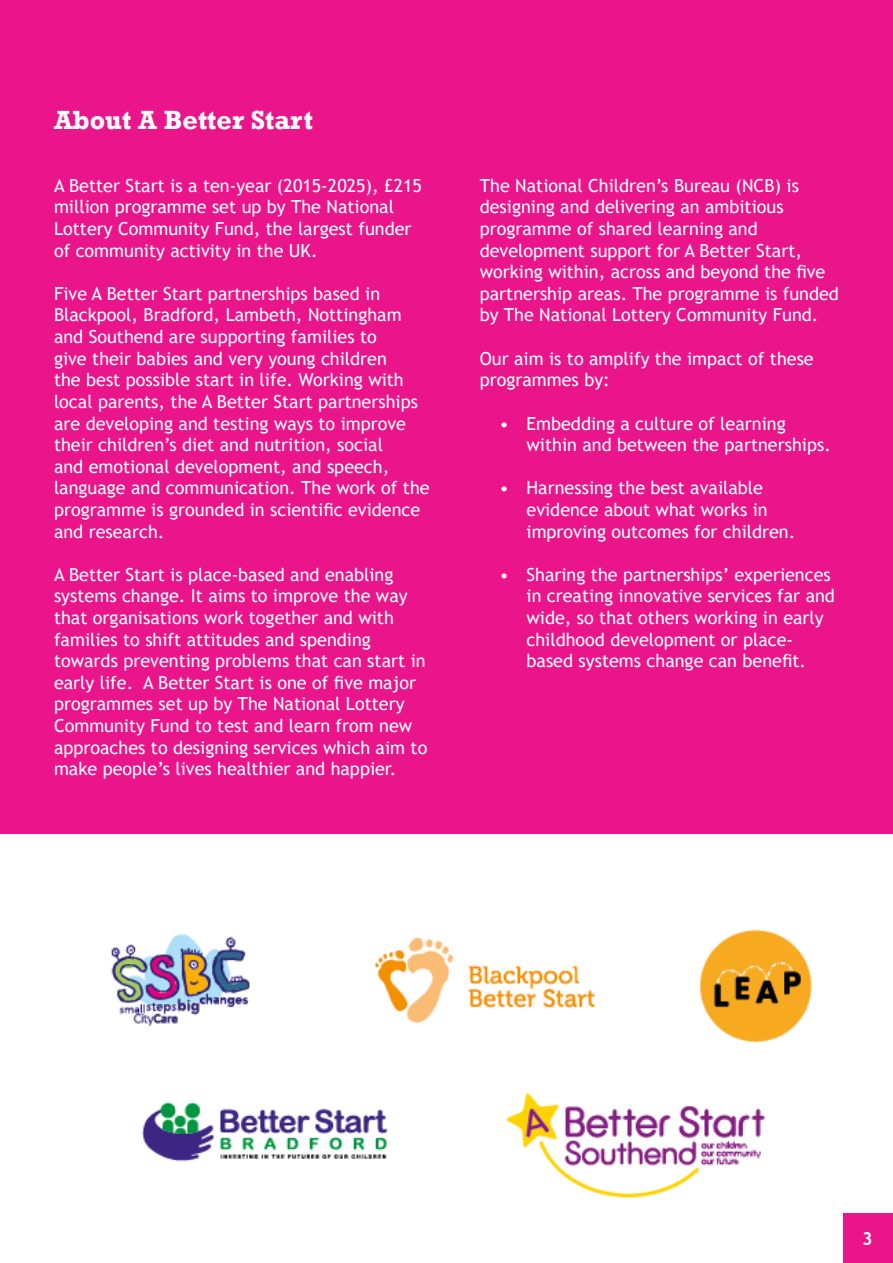
<style>
.page{position:relative;width:893px;height:1263px;background:#fff}
.page>*{position:absolute;margin:0;border:0;box-sizing:border-box;transform-origin:0 0}
.t1{font:700 27px "Rockwell";color:#fff}
.t2{font:18px/21.6px "Trebuchet MS";color:#fff}
.t3{font:700 18px "Trebuchet MS";color:#fff}
</style>
<div class="page">
<div style="left:843px;top:1213px;width:50px;height:50px;background:#ea148b"></div>
<div style="left:0;top:0;width:893px;height:833px;background:#ea148b"></div>
<img style="left:111px;top:929px;width:701px;height:269px">
<p class="t1" style="left:54px;top:104px;width:260px">About A Better Start</p>
<p class="t2" style="left:54px;top:175px;width:369px">A Better Start is a ten-year (2015-2025), £215 million programme set up by The National Lottery Community Fund, the largest funder of community activity in the UK.</p>
<p class="t2" style="left:54px;top:283px;width:377px">Five A Better Start partnerships based in Blackpool, Bradford, Lambeth, Nottingham and Southend are supporting families to<br>give their babies and very young children<br>the best possible start in life. Working with local parents, the A Better Start partnerships are developing and testing ways to improve their children’s diet and nutrition, social<br>and emotional development, and speech, language and communication. The work of the programme is grounded in scientific evidence and research.</p>
<p class="t2" style="left:54px;top:563px;width:375px">A Better Start is place-based and enabling systems change. It aims to improve the way that organisations work together and with families to shift attitudes and spending towards preventing problems that can start in early life. A Better Start is one of five major programmes set up by The National Lottery Community Fund to test and learn from new approaches to designing services which aim to make people’s lives healthier and happier.</p>
<p class="t2" style="left:480px;top:175px;width:361px">The National Children’s Bureau (NCB) is designing and delivering an ambitious programme of shared learning and development support for A Better Start, working within, across and beyond the five partnership areas. The programme is funded by The National Lottery Community Fund.</p>
<p class="t2" style="left:480px;top:347px;width:335px">Our aim is to amplify the impact of these programmes by:</p>
<p class="t2" style="left:527px;top:412px;width:306px;text-indent:-27px">• Embedding a culture of learning within and between the partnerships.</p>
<p class="t2" style="left:527px;top:477px;width:270px;text-indent:-27px">• Harnessing the best available evidence about what works in improving outcomes for children.</p>
<p class="t2" style="left:527px;top:563px;width:310px;text-indent:-27px">• Sharing the partnerships’ experiences in creating innovative services far and wide, so that others working in early childhood development or place&shy;based systems change can benefit.</p>
<p class="t3" style="left:862px;top:1227px;width:12px">3</p>
</div>
